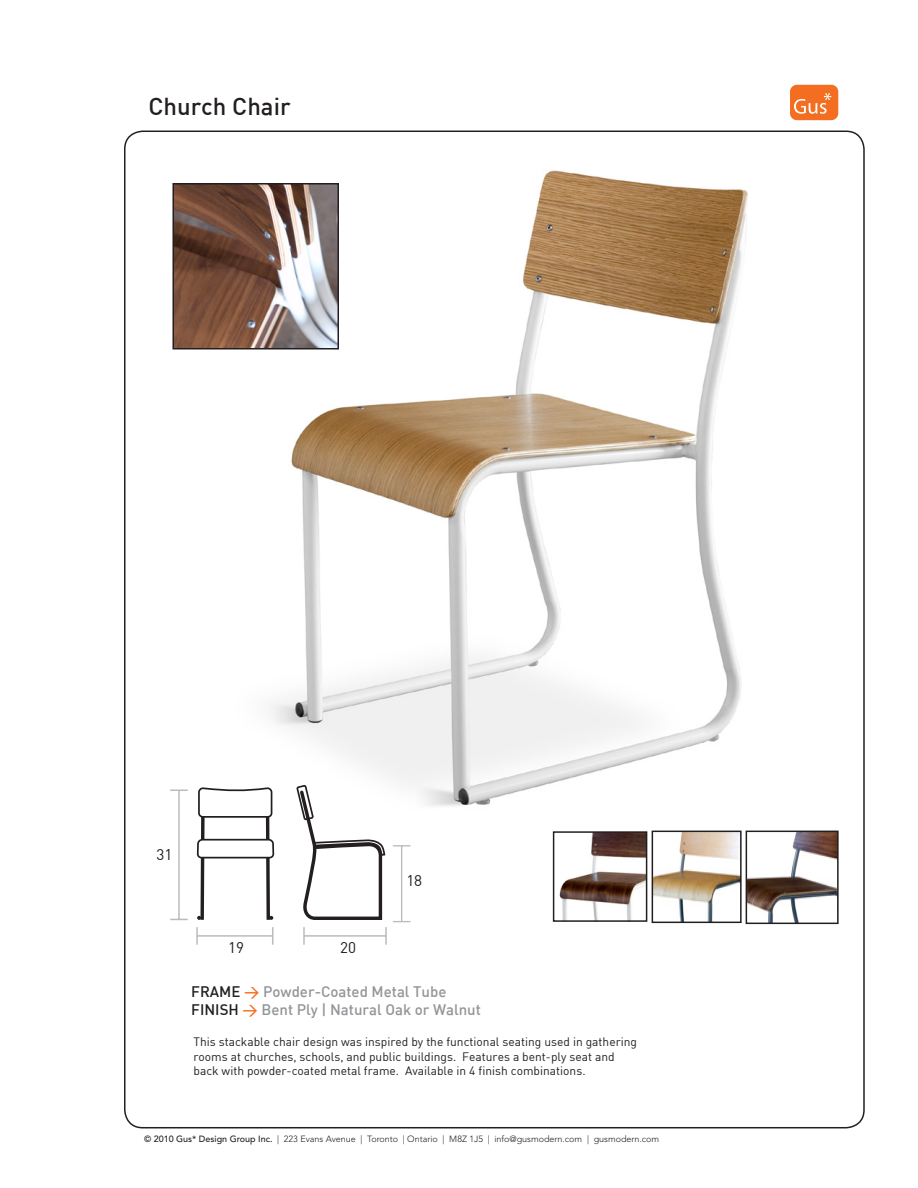
<style>
.page{position:relative;width:918px;height:1188px;background:#fff}
.page>*{position:absolute;margin:0;border:0;box-sizing:border-box;transform-origin:0 0}
.Product_Name_Headlin{font:500 24px "DIN";color:#231f20}
.t1{font:15.3px "DIN";color:#201d1e}
.Product_Name_Headlin-2{font:500 15px "DIN";color:#939598}
.Product_Description{font:12px/14.4px "DIN";color:#231f20}
.t2{font:300 9px "Avenir LT";color:#231f20}
.s1{color:#231f20}
.s2{color:#f36e21}
.s3{font-weight:500}
</style>
<div class="page">
<div style="left:790px;top:85px;width:48px;height:35px;background:#f36e21;border-radius:7px"></div>
<svg style="left:794px;top:93px;width:37px;height:21px"></svg>
<img style="left:271px;top:170px;width:564px;height:745px">
<svg style="left:170px;top:789px;width:18px;height:2px"></svg>
<svg style="left:170px;top:919px;width:18px;height:1px"></svg>
<hr style="left:178px;top:790px;width:2px;height:129px;background:#babdbe">
<svg style="left:393px;top:845px;width:17px;height:1px"></svg>
<svg style="left:393px;top:921px;width:17px;height:1px"></svg>
<hr style="left:401px;top:846px;width:1px;height:76px;background:#babdbe">
<svg style="left:196px;top:786px;width:79px;height:159px"></svg>
<svg style="left:296px;top:784px;width:91px;height:161px"></svg>
<img style="left:556px;top:834px;width:88px;height:85px">
<div style="left:553px;top:831px;width:94px;height:91px;border:2px solid #231f20"></div>
<img style="left:655px;top:834px;width:84px;height:86px">
<div style="left:652px;top:831px;width:90px;height:92px;border:2px solid #231f20"></div>
<img style="left:749px;top:834px;width:87px;height:87px">
<div style="left:746px;top:831px;width:93px;height:93px;border:2px solid #231f20"></div>
<img style="left:175px;top:186px;width:161px;height:161px">
<div style="left:172px;top:183px;width:167px;height:167px;border:2px solid #231f20"></div>
<p class="Product_Name_Headlin" style="left:148px;top:91px;width:144px">Church Chair</p>
<p class="t1" style="left:156px;top:845px;width:17px">31</p>
<p class="t1" style="left:228px;top:938px;width:17px">19</p>
<p class="t1" style="left:340px;top:938px;width:17px">20</p>
<p class="t1" style="left:406px;top:871px;width:17px">18</p>
<p class="Product_Name_Headlin-2" style="left:191px;top:982px;width:257px"><span class="s1">FRAME</span> <span class="s2">&gt;</span> Powder-Coated Metal Tube</p>
<p class="Product_Name_Headlin-2" style="left:191px;top:1000px;width:291px"><span class="s1">FINISH</span> <span class="s2">&gt;</span> Bent Ply | Natural Oak or Walnut</p>
<p class="Product_Description" style="left:194px;top:1034px;width:445px">This stackable chair design was inspired by the functional seating used in gathering rooms at churches, schools, and public buildings. Features a bent-ply seat and back with powder-coated metal frame. Available in 4 finish combinations.</p>
<p class="t2" style="left:144px;top:1134px;width:517px"><span class="s3">© 2010 Gus* Design Group Inc.</span> | 223 Evans Avenue | Toronto | Ontario | M8Z 1J5 | info@gusmodern.com | gusmodern.com</p>
</div>
